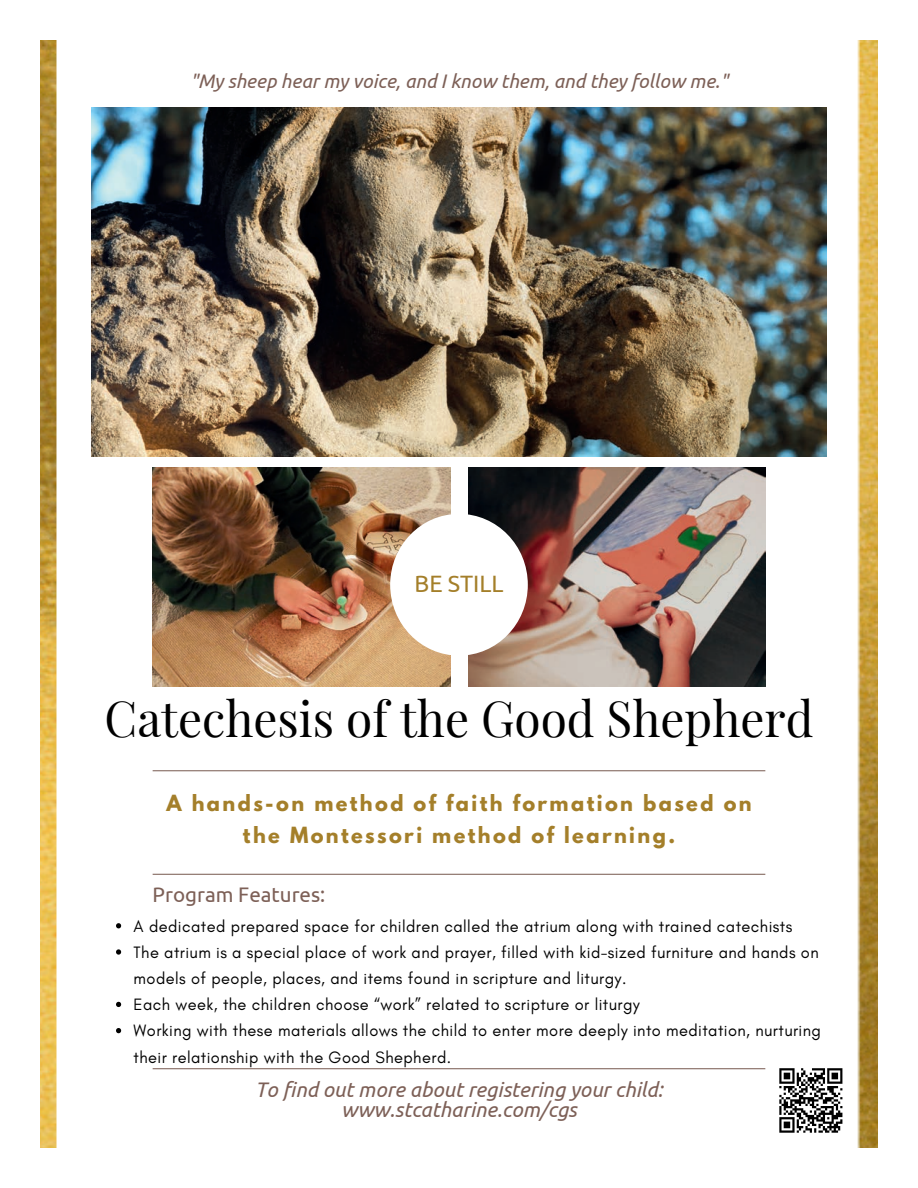
<style>
.page{position:relative;width:918px;height:1188px;background:#fff}
.page>*{position:absolute;margin:0;border:0;box-sizing:border-box;transform-origin:0 0}
.t1{font:48.75px "Playfair Display";color:#000}
.t2{font:23.7px "Ubuntu";color:#a47f2a}
.t3{font:italic 21px/20.7px "Ubuntu";color:#7d6057;text-align:center}
.t4{font:21px "Ubuntu";color:#7d6057}
.t5{font:700 19.8px/31.5px "League Spartan";letter-spacing:.125em;color:#a47f2a;text-align:center}
.t6{font:italic 19.5px "Ubuntu";color:#7d6057}
.t7{font:16.8px/26.2px "Glacial Indifference";letter-spacing:.025em;color:#000}
</style>
<div class="page">
<img style="left:40px;top:40px;width:838px;height:1108px">
<img style="left:92px;top:107px;width:734px;height:350px">
<img style="left:153px;top:468px;width:297px;height:219px">
<img style="left:468px;top:468px;width:298px;height:219px">
<hr style="left:153px;top:1068px;width:612px;height:1px;background:#7d6057">
<hr style="left:153px;top:874px;width:612px;height:1px;background:#7d6057">
<hr style="left:153px;top:770px;width:612px;height:1px;background:#7d6057">
<svg style="left:390px;top:514px;width:138px;height:142px"></svg>
<svg style="left:116px;top:923px;width:5px;height:5px"></svg>
<svg style="left:116px;top:949px;width:5px;height:6px"></svg>
<svg style="left:116px;top:1002px;width:5px;height:5px"></svg>
<svg style="left:116px;top:1028px;width:5px;height:5px"></svg>
<div style="left:775px;top:1064px;width:72px;height:73px;background:#fff"></div>
<svg style="left:779px;top:1068px;width:64px;height:65px"></svg>
<p class="t6" style="left:190px;top:69px;width:539px">"My sheep hear my voice, and I know them, and they follow me."</p>
<p class="t2" style="left:414px;top:570px;width:91px">BE STILL</p>
<p class="t1" style="left:105px;top:681px;width:710px">Catechesis of the Good Shepherd</p>
<p class="t5" style="left:166px;top:787px;width:587px">A hands-on method of faith formation based on the Montessori method of learning.</p>
<p class="t4" style="left:153px;top:881px;width:174px">Program Features:</p>
<p class="t7" style="left:134px;top:913px;width:689px">A dedicated prepared space for children called the atrium along with trained catechists The atrium is a special place of work and prayer, filled with kid-sized furniture and hands on models of people, places, and items found in scripture and liturgy.<br>Each week, the children choose “work” related to scripture or liturgy<br>Working with these materials allows the child to enter more deeply into meditation, nurturing their relationship with the Good Shepherd.</p>
<p class="t3" style="left:255px;top:1078px;width:409px">To find out more about registering your child: www.stcatharine.com/cgs</p>
</div>
